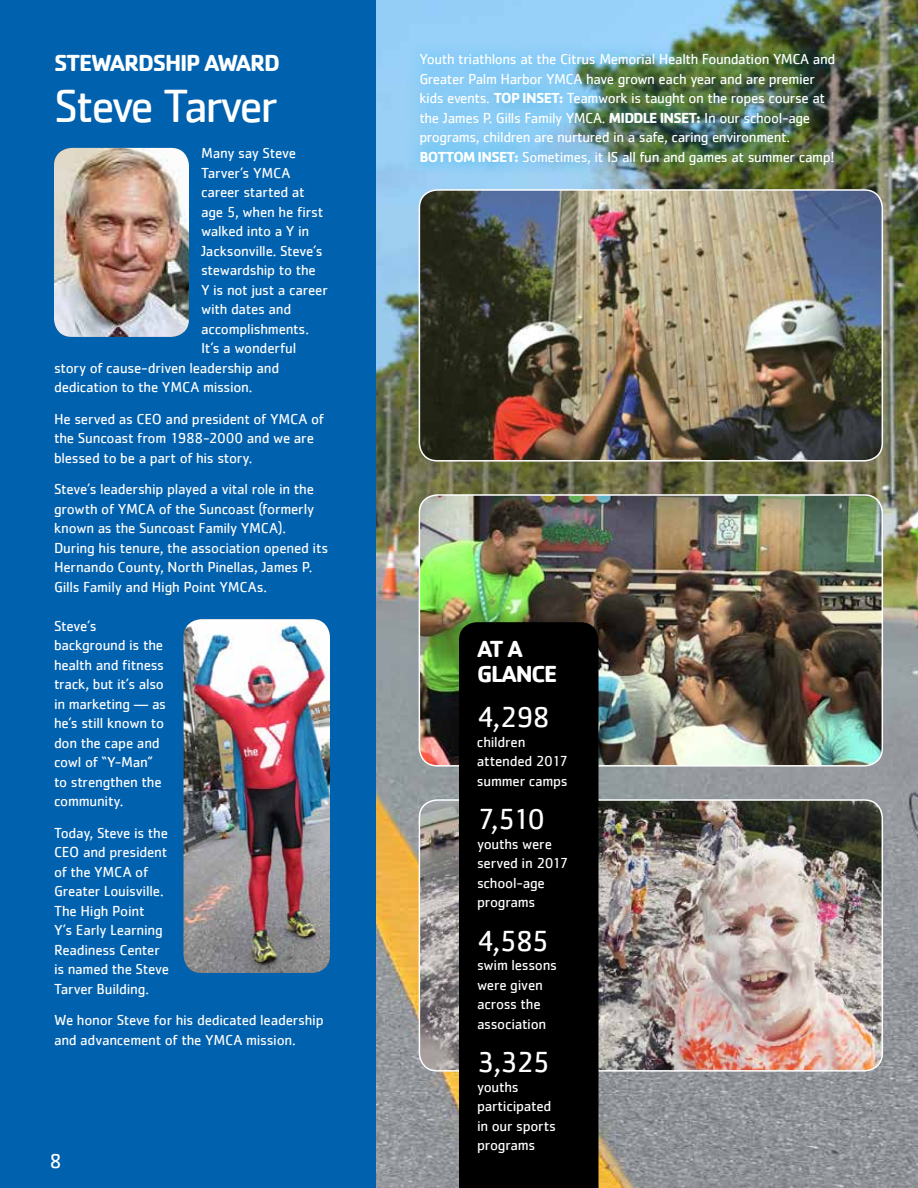
<style>
.page{position:relative;width:918px;height:1188px;background:#0061af}
.page>*{position:absolute;margin:0;border:0;box-sizing:border-box;transform-origin:0 0}
.t1{font:48px "Cachet";letter-spacing:-.05em;color:#fff}
.t2{font:30px "Cachet";letter-spacing:-.055em;color:#fff}
.t3{font:700 24px/25.5px "Cachet";letter-spacing:-.05em;color:#fff}
.t4{font:21px "Cachet";color:#fff}
.t5{font:15px/19.5px "Cachet";letter-spacing:-.02em;color:#fff}
.s1{font-weight:700}
</style>
<div class="page">
<img style="left:376px;top:0;width:542px;height:1174px">
<img style="left:54px;top:148px;width:135px;height:189px">
<img style="left:184px;top:619px;width:146px;height:354px">
<div style="left:405px;top:40px;width:444px;height:139px;background:#00aeef;opacity:.75"></div>
<img style="left:419px;top:190px;width:463px;height:271px">
<div style="left:419px;top:189px;width:464px;height:273px;border:2px solid #fff;border-radius:18px"></div>
<img style="left:419px;top:495px;width:463px;height:271px">
<div style="left:419px;top:494px;width:464px;height:273px;border:2px solid #fff;border-radius:18px"></div>
<img style="left:419px;top:800px;width:463px;height:271px">
<div style="left:419px;top:799px;width:464px;height:273px;border:2px solid #fff;border-radius:18px"></div>
<img style="left:376px;top:1174px;width:542px;height:14px">
<div style="left:459px;top:622px;width:139px;height:566px;background:#000"></div>
<h3 class="t3" style="left:54px;top:49px;width:228px">STEWARDSHIP AWARD</h3>
<h1 class="t1" style="left:54px;top:78px;width:226px">Steve Tarver</h1>
<p class="t5" style="left:201px;top:143px;width:97px">Many say Steve</p>
<p class="t5" style="left:201px;top:163px;width:91px">Tarver’s YMCA</p>
<p class="t5" style="left:201px;top:182px;width:105px">career started at</p>
<p class="t5" style="left:201px;top:202px;width:124px">age 5, when he first</p>
<p class="t5" style="left:201px;top:221px;width:110px">walked into a Y in</p>
<p class="t5" style="left:201px;top:241px;width:123px">Jacksonville. Steve’s</p>
<p class="t5" style="left:201px;top:260px;width:116px">stewardship to the</p>
<p class="t5" style="left:201px;top:280px;width:128px">Y is not just a career</p>
<p class="t5" style="left:201px;top:299px;width:92px">with dates and</p>
<p class="t5" style="left:201px;top:319px;width:109px">accomplishments.</p>
<p class="t5" style="left:201px;top:338px;width:97px">It’s a wonderful</p>
<p class="t5" style="left:54px;top:358px;width:227px">story of cause-driven leadership and</p>
<p class="t5" style="left:54px;top:377px;width:200px">dedication to the YMCA mission.</p>
<p class="t5" style="left:54px;top:409px;width:271px">He served as CEO and president of YMCA of the Suncoast from 1988-2000 and we are blessed to be a part of his story.</p>
<p class="t5" style="left:54px;top:479px;width:276px">Steve’s leadership played a vital role in the growth of YMCA of the Suncoast (formerly known as the Suncoast Family YMCA).<br>During his tenure, the association opened its Hernando County, North Pinellas, James P.<br>Gills Family and High Point YMCAs.</p>
<p class="t5" style="left:54px;top:616px;width:114px">Steve’s background is the health and fitness track, but it’s also in marketing — as he’s still known to don the cape and cowl of “Y-Man” to strengthen the community.</p>
<p class="t5" style="left:54px;top:823px;width:117px">Today, Steve is the<br>CEO and president of the YMCA of<br>Greater Louisville.<br>The High Point<br>Y’s Early Learning<br>Readiness Center is named the Steve<br>Tarver Building.</p>
<p class="t5" style="left:54px;top:1010px;width:271px">We honor Steve for his dedicated leadership and advancement of the YMCA mission.</p>
<h3 class="t4" style="left:50px;top:1148px;width:14px">8</h3>
<p class="t5" style="left:419px;top:49px;width:417px">Youth triathlons at the Citrus Memorial Health Foundation YMCA and Greater Palm Harbor YMCA have grown each year and are premier kids events. <span class="s1">TOP INSET:</span> Teamwork is taught on the ropes course at the James P. Gills Family YMCA. <span class="s1">MIDDLE INSET:</span> In our school-age programs, children are nurtured in a safe, caring environment.<br><span class="s1">BOTTOM INSET:</span> Sometimes, it IS all fun and games at summer camp!</p>
<h3 class="t3" style="left:477px;top:635px;width:82px">AT A<br>GLANCE</h3>
<h2 class="t2" style="left:477px;top:700px;width:75px">4,298</h2>
<p class="t5" style="left:477px;top:732px;width:92px">children attended 2017 summer camps</p>
<h2 class="t2" style="left:477px;top:802px;width:69px">7,510</h2>
<p class="t5" style="left:477px;top:834px;width:93px">youths were served in 2017 school-age programs</p>
<h2 class="t2" style="left:477px;top:923px;width:74px">4,585</h2>
<p class="t5" style="left:477px;top:955px;width:82px">swim lessons were given across the association</p>
<h2 class="t2" style="left:477px;top:1045px;width:74px">3,325</h2>
<p class="t5" style="left:477px;top:1077px;width:81px">youths participated in our sports programs</p>
</div>
